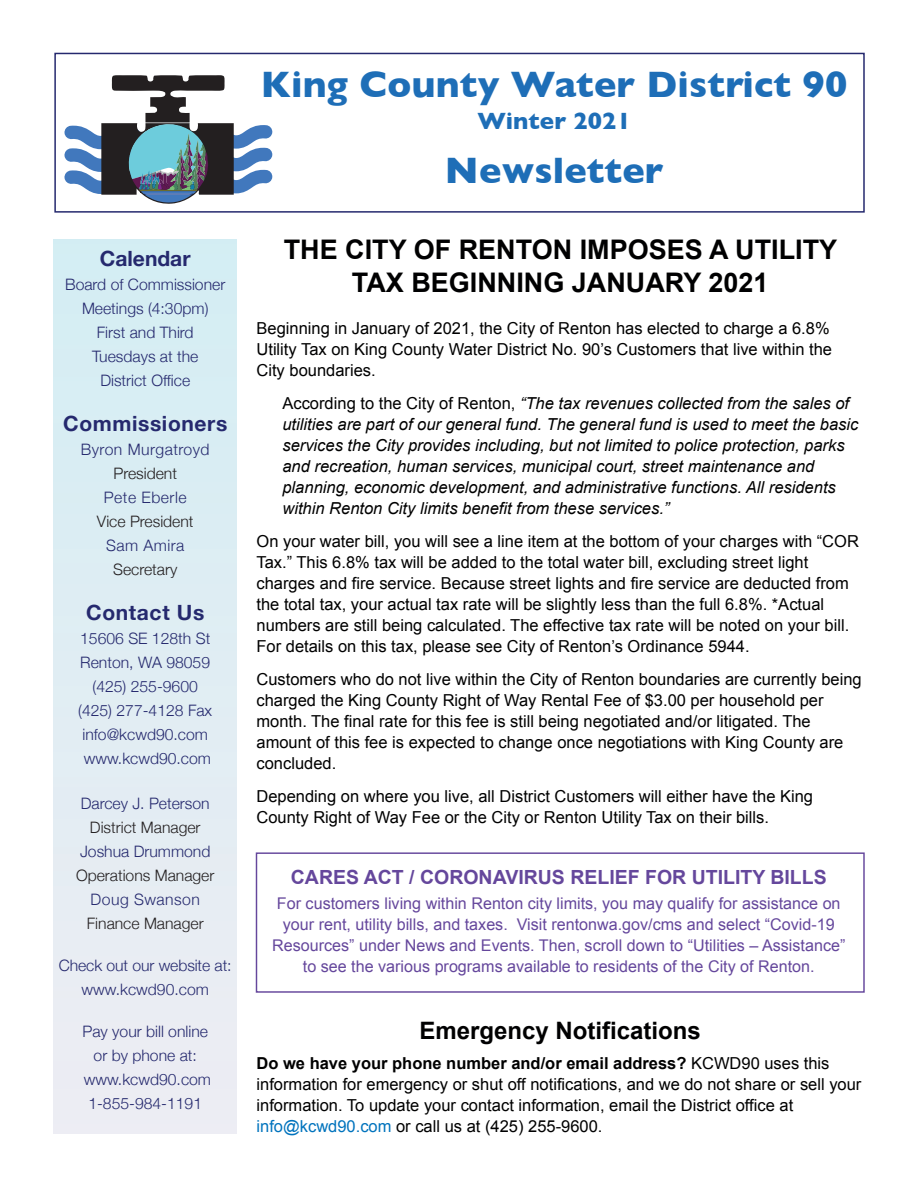
<style>
.page{position:relative;width:918px;height:1188px;background:#fff}
.page>*{position:absolute;margin:0;border:0;box-sizing:border-box;transform-origin:0 0}
.t1{font:700 37.5px "Gill Sans";letter-spacing:.005em;color:#1e6eb7}
.t2{font:700 27px/32.4px "Arial";color:#000001;text-align:center}
.t3{font:700 24px "Arial";color:#000001}
.t4{font:700 24px "Gill Sans";letter-spacing:.005em;color:#1e6eb7}
.t5{font:700 21px "Helvetica Neue";letter-spacing:.03em;color:#25296e}
.t6{font:700 21px "Helvetica Neue";color:#25296e}
.t7{font:700 19.5px "Arial";color:#65479c}
.t8{font:16.5px/21px "Arial";color:#000001}
.t9{font:italic 16.5px/21px "Arial";color:#000001}
.t10{font:16.2px/21px "Arial";color:#65479c;text-align:center}
.t11{font:300 15.75px/24px "Helvetica Neue";color:#25296e;text-align:center}
.t12{font:300 15.75px "Helvetica Neue";color:#231f20}
.t13{font:300 15.75px "Helvetica Neue";letter-spacing:.03em;color:#25296e}
.s1{font-style:normal}
.s2{font-weight:700}
.s3{color:#0073bd}
</style>
<div class="page">
<div style="left:54px;top:240px;width:182px;height:894px;background:#e1edf3"></div>
<div style="left:54px;top:53px;width:811px;height:160px;border:2px solid #25296e"></div>
<svg style="left:64px;top:75px;width:209px;height:129px"></svg>
<div style="left:256px;top:852px;width:609px;height:141px;border:1px solid #65479c"></div>
<p class="t6" style="left:100px;top:242px;width:92px">Calendar</p>
<p class="t11" style="left:65px;top:271px;width:162px">Board of Commissioner<br>Meetings (4:30pm)<br>First and Third<br>Tuesdays at the<br>District Office</p>
<p class="t5" style="left:63px;top:407px;width:166px">Commissioners</p>
<p class="t13" style="left:81px;top:436px;width:130px">Byron Murgatroyd</p>
<p class="t12" style="left:113px;top:460px;width:65px">President</p>
<p class="t13" style="left:104px;top:484px;width:84px">Pete Eberle</p>
<p class="t12" style="left:97px;top:508px;width:98px">Vice President</p>
<p class="t13" style="left:106px;top:532px;width:80px">Sam Amira</p>
<p class="t12" style="left:113px;top:556px;width:66px">Secretary</p>
<p class="t5" style="left:86px;top:596px;width:120px">Contact Us</p>
<p class="t11" style="left:78px;top:625px;width:135px">15606 SE 128th St<br>Renton, WA 98059 (425) 255-9600 (425) 277-4128 Fax info@kcwd90.com www.kcwd90.com</p>
<p class="t11" style="left:81px;top:790px;width:130px">Darcey J. Peterson</p>
<p class="t12" style="left:90px;top:814px;width:112px">District Manager</p>
<p class="t11" style="left:80px;top:838px;width:132px">Joshua Drummond</p>
<p class="t12" style="left:76px;top:862px;width:140px">Operations Manager</p>
<p class="t13" style="left:91px;top:886px;width:111px">Doug Swanson</p>
<p class="t12" style="left:87px;top:910px;width:118px">Finance Manager</p>
<p class="t11" style="left:59px;top:952px;width:174px">Check out our website at: www.kcwd90.com</p>
<p class="t11" style="left:83px;top:1018px;width:130px">Pay your bill online or by phone at: www.kcwd90.com<br>1-855-984-1191</p>
<h1 class="t1" style="left:261px;top:55px;width:588px">King County Water District 90</h1>
<h3 class="t4" style="left:477px;top:102px;width:155px">Winter 2021</h3>
<h1 class="t1" style="left:445px;top:140px;width:220px">Newsletter</h1>
<h2 class="t2" style="left:284px;top:235px;width:555px">THE CITY OF RENTON IMPOSES A UTILITY<br>TAX BEGINNING JANUARY 2021</h2>
<p class="t8" style="left:256px;top:318px;width:577px">Beginning in January of 2021, the City of Renton has elected to charge a 6.8%<br>Utility Tax on King County Water District No. 90’s Customers that live within the<br>City boundaries.</p>
<p class="t9" style="left:282px;top:393px;width:577px"><span class="s1">According to the City of Renton,</span> “The tax revenues collected from the sales of utilities are part of our general fund. The general fund is used to meet the basic services the City provides including, but not limited to police protection, parks and recreation, human services, municipal court, street maintenance and planning, economic development, and administrative functions. All residents within Renton City limits benefit from these services.”</p>
<p class="t8" style="left:256px;top:531px;width:604px">On your water bill, you will see a line item at the bottom of your charges with “COR Tax.” This 6.8% tax will be added to the total water bill, excluding street light charges and fire service. Because street lights and fire service are deducted from the total tax, your actual tax rate will be slightly less than the full 6.8%. *Actual numbers are still being calculated. The effective tax rate will be noted on your bill.<br>For details on this tax, please see City of Renton’s Ordinance 5944.</p>
<p class="t8" style="left:256px;top:669px;width:607px">Customers who do not live within the City of Renton boundaries are currently being charged the King County Right of Way Rental Fee of $3.00 per household per month. The final rate for this fee is still being negotiated and/or litigated. The amount of this fee is expected to change once negotiations with King County are concluded.</p>
<p class="t8" style="left:256px;top:786px;width:558px">Depending on where you live, all District Customers will either have the King<br>County Right of Way Fee or the City or Renton Utility Tax on their bills.</p>
<p class="t7" style="left:291px;top:864px;width:537px">CARES ACT / CORONAVIRUS RELIEF FOR UTILITY BILLS</p>
<p class="t10" style="left:272px;top:893px;width:575px">For customers living within Renton city limits, you may qualify for assistance on your rent, utility bills, and taxes. Visit rentonwa.gov/cms and select “Covid-19<br>Resources” under News and Events. Then, scroll down to “Utilities – Assistance” to see the various programs available to residents of the City of Renton.</p>
<h3 class="t3" style="left:420px;top:1015px;width:283px">Emergency Notifications</h3>
<p class="t8" style="left:256px;top:1053px;width:606px"><span class="s2">Do we have your phone number and/or email address?</span> KCWD90 uses this information for emergency or shut off notifications, and we do not share or sell your information. To update your contact information, email the District office at <span class="s3">info@kcwd90.com</span> or call us at (425) 255-9600.</p>
</div>
